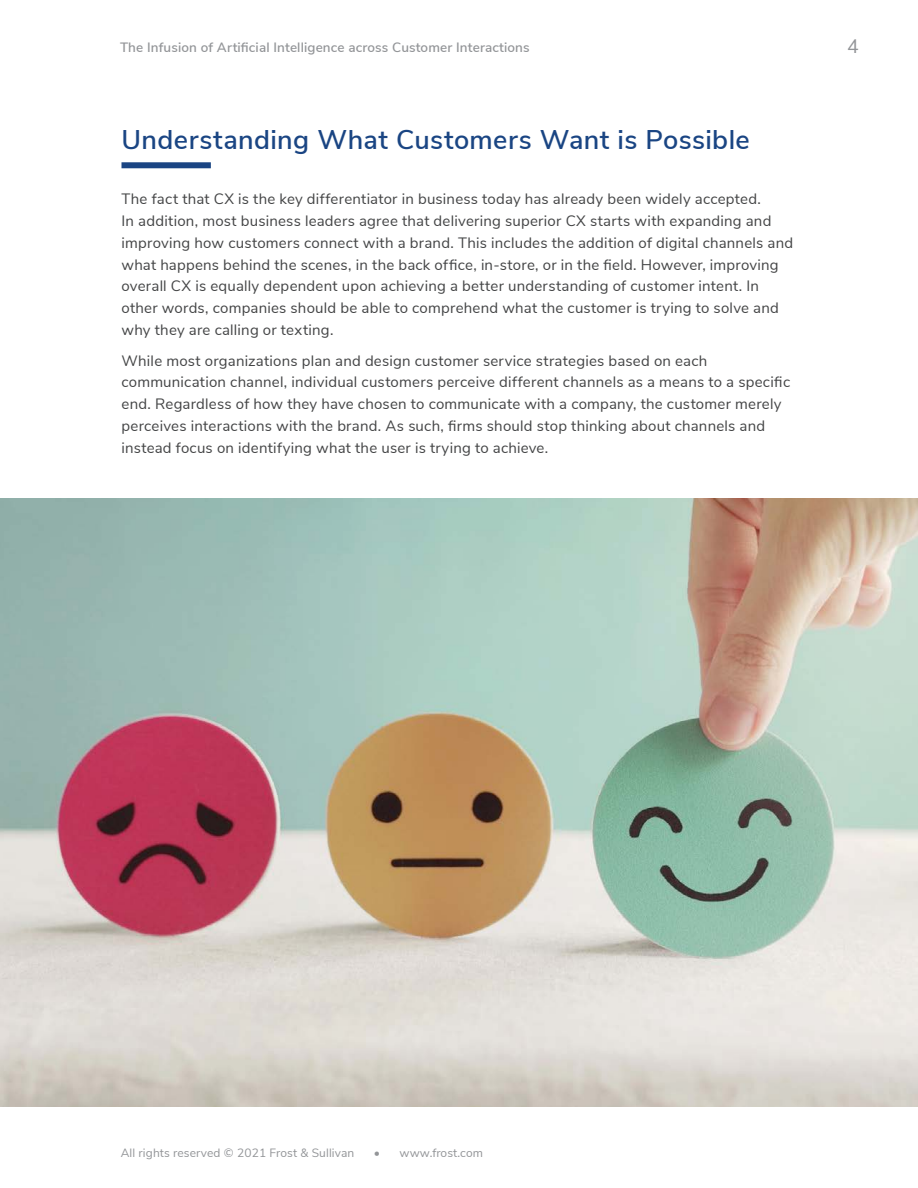
<style>
.page{position:relative;width:918px;height:1188px;background:#fff}
.page>*{position:absolute;margin:0;border:0;box-sizing:border-box;transform-origin:0 0}
.t1{font:600 27px "Nunito Sans";letter-spacing:.015em;color:#1a4583}
.t2{font:19.5px "Nunito Sans";color:#939598}
.Text_body{font:15px/21.8px "Nunito Sans";letter-spacing:.015em;color:#434445}
.t3{font:600 13.5px "Nunito Sans";letter-spacing:.01em;color:#939598}
.t4{font:12px "Nunito Sans";letter-spacing:.01em;color:#939598}
</style>
<div class="page">
<div style="left:122px;top:162px;width:89px;height:6px;background:#1a4583"></div>
<img style="left:0;top:498px;width:918px;height:609px">
<p class="t3" style="left:120px;top:37px;width:411px">The Infusion of Artificial Intelligence across Customer Interactions</p>
<h2 class="t2" style="left:847px;top:32px;width:13px">4</h2>
<h1 class="t1" style="left:122px;top:120px;width:630px">Understanding What Customers Want is Possible</h1>
<p class="Text_body" style="left:122px;top:187px;width:673px">The fact that CX is the key differentiator in business today has already been widely accepted.<br>In addition, most business leaders agree that delivering superior CX starts with expanding and improving how customers connect with a brand. This includes the addition of digital channels and what happens behind the scenes, in the back office, in-store, or in the field. However, improving overall CX is equally dependent upon achieving a better understanding of customer intent. In other words, companies should be able to comprehend what the customer is trying to solve and why they are calling or texting.</p>
<p class="Text_body" style="left:122px;top:349px;width:670px">While most organizations plan and design customer service strategies based on each communication channel, individual customers perceive different channels as a means to a specific end. Regardless of how they have chosen to communicate with a company, the customer merely perceives interactions with the brand. As such, firms should stop thinking about channels and instead focus on identifying what the user is trying to achieve.</p>
<p class="t4" style="left:121px;top:1145px;width:235px">All rights reserved © 2021 Frost &amp; Sullivan</p>
<p class="t4" style="left:374px;top:1145px;width:111px">• www.frost.com</p>
</div>
